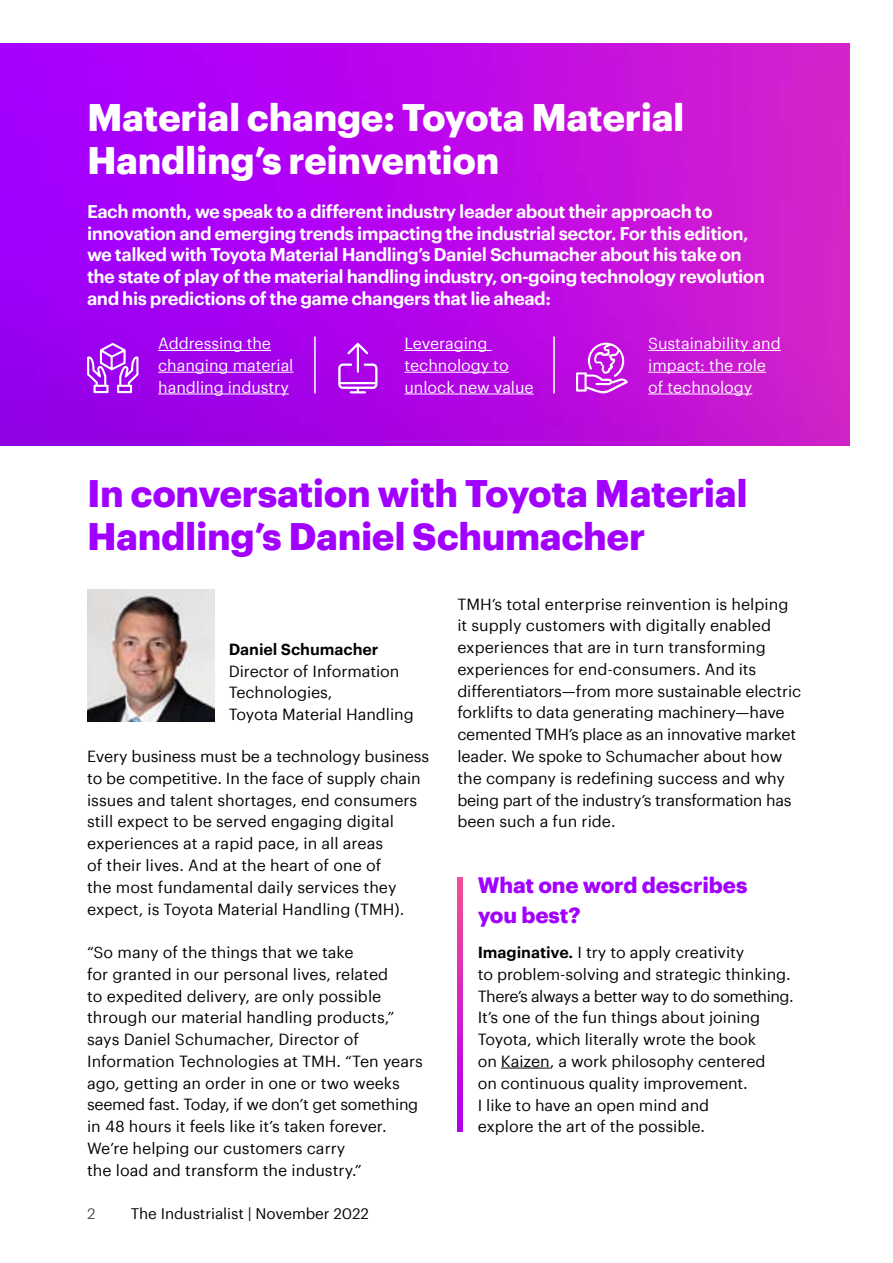
<style>
.page{position:relative;width:893px;height:1263px;background:#fff}
.page>*{position:absolute;margin:0;border:0;box-sizing:border-box;transform-origin:0 0}
.t1{font:700 37.5px/43.5px "Graphik";letter-spacing:-.01em;color:#a100ff}
.t2{font:700 37.5px/43.5px "Graphik";letter-spacing:-.01em;color:#fff}
.t3{font:700 21.75px/30px "Graphik";letter-spacing:-.005em;color:#a100ff}
.t4{font:600 18px/21.8px "Graphik";letter-spacing:-.03em;color:#fff}
.t5{font:15.75px/21.8px "Graphik";letter-spacing:-.005em;color:#000}
.t6{font:15.75px/21.8px "Graphik";letter-spacing:-.005em;color:#fff}
.t7{font:600 15.75px "Graphik";letter-spacing:-.005em;color:#000}
.t8{font:15px "Graphik";letter-spacing:-.005em;color:#000}
.t9{font:15px "Graphik";color:#4d4d4f}
.s1{font-weight:600}
</style>
<div class="page">
<img style="left:0;top:44px;width:849px;height:401px">
<hr style="left:158px;top:350px;width:113px;height:1px;background:#fff">
<hr style="left:158px;top:372px;width:135px;height:1px;background:#fff">
<hr style="left:158px;top:394px;width:131px;height:1px;background:#fff">
<hr style="left:404px;top:350px;width:87px;height:1px;background:#fff">
<hr style="left:404px;top:372px;width:105px;height:1px;background:#fff">
<hr style="left:404px;top:394px;width:130px;height:1px;background:#fff">
<hr style="left:648px;top:350px;width:133px;height:1px;background:#fff">
<hr style="left:648px;top:372px;width:118px;height:1px;background:#fff">
<hr style="left:648px;top:394px;width:104px;height:1px;background:#fff">
<hr style="left:314px;top:336px;width:2px;height:57px;background:#fff">
<hr style="left:553px;top:336px;width:2px;height:57px;background:#fff">
<img style="left:457px;top:877px;width:6px;height:254px">
<hr style="left:501px;top:1068px;width:49px;height:1px;background:#000">
<img style="left:87px;top:589px;width:128px;height:132px">
<svg style="left:87px;top:343px;width:51px;height:50px"></svg>
<svg style="left:338px;top:343px;width:39px;height:50px"></svg>
<svg style="left:576px;top:343px;width:52px;height:50px"></svg>
<h1 class="t2" style="left:87px;top:92px;width:599px">Material change: Toyota Material<br>Handling’s reinvention</h1>
<p class="t4" style="left:87px;top:199px;width:679px">Each month, we speak to a different industry leader about their approach to innovation and emerging trends impacting the industrial sector. For this edition, we talked with Toyota Material Handling’s Daniel Schumacher about his take on the state of play of the material handling industry, on-going technology revolution and his predictions of the game changers that lie ahead:</p>
<p class="t6" style="left:158px;top:331px;width:137px">Addressing the changing material handling industry</p>
<p class="t6" style="left:404px;top:331px;width:131px">Leveraging technology to unlock new value</p>
<p class="t6" style="left:648px;top:331px;width:134px">Sustainability and impact: the role of technology</p>
<h1 class="t1" style="left:87px;top:468px;width:662px">In conversation with Toyota Material<br>Handling’s Daniel Schumacher</h1>
<p class="t7" style="left:229px;top:637px;width:151px">Daniel Schumacher</p>
<p class="t5" style="left:229px;top:659px;width:187px">Director of Information<br>Technologies,<br>Toyota Material Handling</p>
<p class="t5" style="left:87px;top:744px;width:344px">Every business must be a technology business to be competitive. In the face of supply chain issues and talent shortages, end consumers still expect to be served engaging digital experiences at a rapid pace, in all areas<br>of their lives. And at the heart of one of<br>the most fundamental daily services they expect, is Toyota Material Handling (TMH).</p>
<p class="t5" style="left:87px;top:940px;width:337px">“So many of the things that we take<br>for granted in our personal lives, related<br>to expedited delivery, are only possible through our material handling products,” says Daniel Schumacher, Director of Information Technologies at TMH. “Ten years ago, getting an order in one or two weeks seemed fast. Today, if we don’t get something in 48 hours it feels like it’s taken forever.<br>We’re helping our customers carry<br>the load and transform the industry.”</p>
<p class="t9" style="left:87px;top:1203px;width:10px">2</p>
<p class="t8" style="left:131px;top:1203px;width:240px">The Industrialist | November 2022</p>
<p class="t5" style="left:457px;top:592px;width:345px">TMH’s total enterprise reinvention is helping it supply customers with digitally enabled experiences that are in turn transforming experiences for end-consumers. And its differentiators—from more sustainable electric forklifts to data generating machinery—have cemented TMH’s place as an innovative market leader. We spoke to Schumacher about how the company is redefining success and why being part of the industry’s transformation has been such a fun ride.</p>
<h2 class="t3" style="left:478px;top:868px;width:271px">What one word describes you best?</h2>
<p class="t5" style="left:478px;top:940px;width:318px"><span class="s1">Imaginative.</span> I try to apply creativity<br>to problem-solving and strategic thinking.<br>There’s always a better way to do something.<br>It’s one of the fun things about joining Toyota, which literally wrote the book<br>on Kaizen, a work philosophy centered<br>on continuous quality improvement.<br>I like to have an open mind and<br>explore the art of the possible.</p>
</div>
